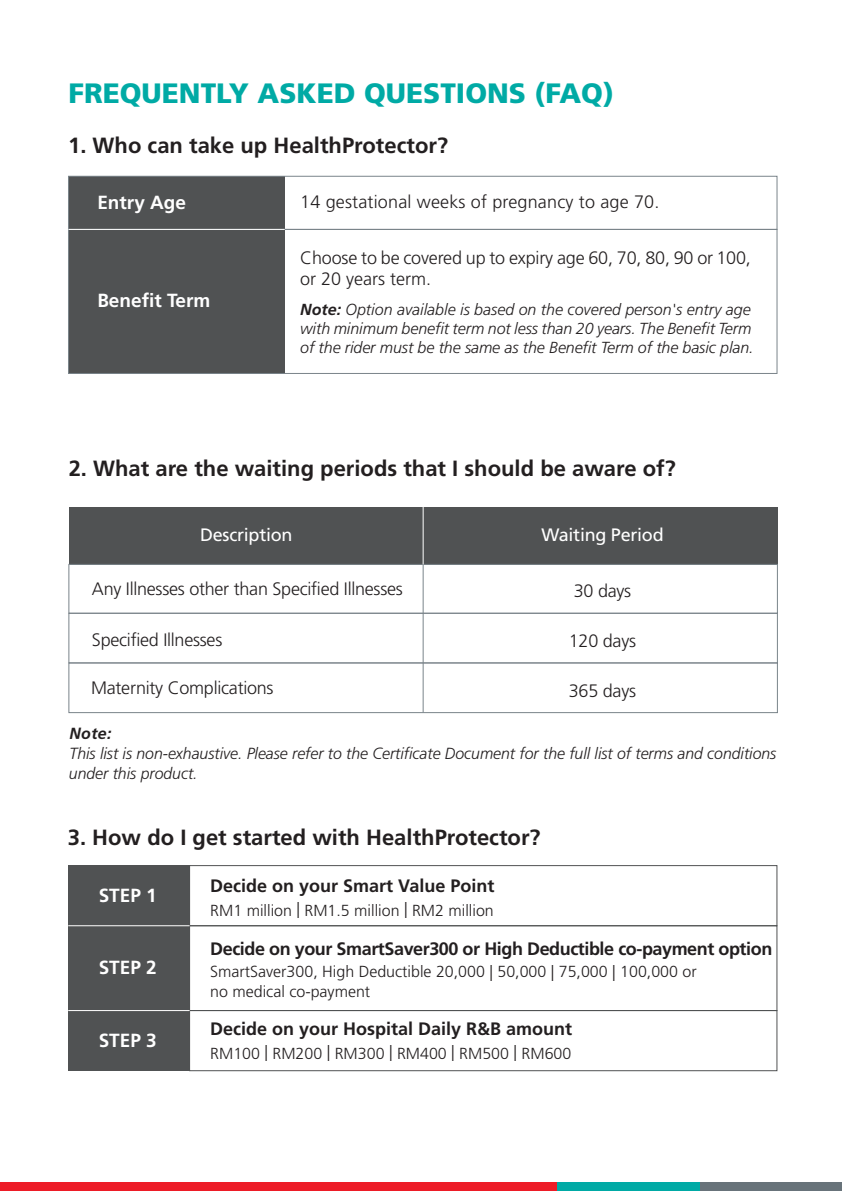
<style>
.page{position:relative;width:842px;height:1191px;background:#fff}
.page>*{position:absolute;margin:0;border:0;box-sizing:border-box;transform-origin:0 0}
.t1{font:900 28px "Frutiger";color:#00aaa5}
.t2{font:700 22px "Frutiger";color:#231f20}
.t3{font:700 19px "Frutiger";color:#fff}
.t4{font:300 18px/21px "Frutiger";letter-spacing:-.015em;color:#231f20}
.t5{font:700 18px "Frutiger";color:#231f20}
.t6{font:700 18px "Frutiger";letter-spacing:-.025em;color:#231f20}
.t7{font:300 18px "Frutiger";letter-spacing:.01em;color:#231f20}
.t8{font:18px "Frutiger";letter-spacing:-.015em;color:#fff}
.t9{font:italic 300 16px/19px "Frutiger";letter-spacing:-.005em;color:#231f20}
.t10{font:300 16px/19.2px "Frutiger";color:#231f20}
.t11{font:italic 700 16px "Frutiger";color:#231f20}
.s1{font-weight:700}
</style>
<div class="page">
<hr style="left:423px;top:563px;width:1px;height:149px;background:#7a848a">
<div style="left:69px;top:507px;width:708px;height:57px;background:#505253"></div>
<div style="left:69px;top:564px;width:709px;height:49px;border:1px solid #7a848a"></div>
<div style="left:69px;top:613px;width:709px;height:50px;border:1px solid #7a848a"></div>
<div style="left:69px;top:662px;width:709px;height:51px;border:1px solid #7a848a"></div>
<hr style="left:423px;top:507px;width:1px;height:57px;background:#fff">
<div style="left:68px;top:176px;width:217px;height:53px;background:#505253"></div>
<div style="left:68px;top:229px;width:217px;height:144px;background:#505253"></div>
<div style="left:68px;top:176px;width:709px;height:54px;border:1px solid #7a848a"></div>
<div style="left:68px;top:229px;width:709px;height:145px;border:1px solid #7a848a"></div>
<hr style="left:68px;top:229px;width:217px;height:1px;background:#fff">
<div style="left:68px;top:865px;width:122px;height:60px;background:#505253"></div>
<div style="left:68px;top:925px;width:122px;height:85px;background:#505253"></div>
<div style="left:68px;top:1010px;width:122px;height:60px;background:#505253"></div>
<div style="left:189px;top:865px;width:588px;height:61px;border:1px solid #505253"></div>
<div style="left:189px;top:925px;width:588px;height:85px;border:1px solid #505253"></div>
<div style="left:189px;top:1010px;width:588px;height:61px;border:1px solid #505253"></div>
<hr style="left:68px;top:925px;width:122px;height:1px;background:#fff">
<hr style="left:68px;top:1010px;width:122px;height:1px;background:#fff">
<div style="left:0;top:1182px;width:558px;height:9px;background:#ed1c27"></div>
<div style="left:692px;top:1182px;width:150px;height:9px;background:#68737a"></div>
<div style="left:557px;top:1182px;width:143px;height:9px;background:#00aaa5"></div>
<h1 class="t1" style="left:68px;top:76px;width:547px">FREQUENTLY ASKED QUESTIONS (FAQ)</h1>
<h2 class="t2" style="left:68px;top:132px;width:381px">1. Who can take up HealthProtector?</h2>
<p class="t7" style="left:300px;top:192px;width:361px">14 gestational weeks of pregnancy to age 70.</p>
<p class="t4" style="left:300px;top:247px;width:452px">Choose to be covered up to expiry age 60, 70, 80, 90 or 100, or 20 years term.</p>
<p class="t9" style="left:300px;top:300px;width:455px"><span class="s1">Note:</span> Option available is based on the covered person's entry age with minimum benefit term not less than 20 years. The Benefit Term of the rider must be the same as the Benefit Term of the basic plan.</p>
<p class="t3" style="left:97px;top:191px;width:90px">Entry Age</p>
<p class="t3" style="left:97px;top:289px;width:115px">Benefit Term</p>
<h2 class="t2" style="left:69px;top:456px;width:608px">2. What are the waiting periods that I should be aware of?</h2>
<p class="t8" style="left:200px;top:524px;width:94px">Description</p>
<p class="t4" style="left:92px;top:579px;width:312px">Any Illnesses other than Specified Illnesses</p>
<p class="t4" style="left:92px;top:629px;width:132px">Specified Illnesses</p>
<p class="t4" style="left:91px;top:678px;width:184px">Maternity Complications</p>
<p class="t8" style="left:541px;top:524px;width:124px">Waiting Period</p>
<p class="t4" style="left:574px;top:580px;width:59px">30 days</p>
<p class="t4" style="left:569px;top:630px;width:69px">120 days</p>
<p class="t4" style="left:569px;top:680px;width:69px">365 days</p>
<p class="t11" style="left:69px;top:724px;width:43px;rotate:-1deg">Note:</p>
<p class="t9" style="left:68px;top:752px;width:709px;line-height:15.2px;rotate:-1deg">This list is non-exhaustive. Please refer to the Certificate Document for the full list of terms and conditions under this product.</p>
<h2 class="t2" style="left:68px;top:824px;width:474px">3. How do I get started with HealthProtector?</h2>
<p class="t3" style="left:99px;top:884px;width:60px">STEP 1</p>
<p class="t5" style="left:210px;top:875px;width:286px">Decide on your Smart Value Point</p>
<p class="t10" style="left:210px;top:901px;width:285px">RM1 million | RM1.5 million | RM2 million</p>
<p class="t3" style="left:99px;top:956px;width:60px">STEP 2</p>
<p class="t3" style="left:99px;top:1029px;width:60px">STEP 3</p>
<p class="t6" style="left:210px;top:938px;width:564px">Decide on your SmartSaver300 or High Deductible co-payment option</p>
<p class="t10" style="left:210px;top:962px;width:488px">SmartSaver300, High Deductible 20,000 | 50,000 | 75,000 | 100,000 or no medical co-payment</p>
<p class="t5" style="left:210px;top:1018px;width:364px">Decide on your Hospital Daily R&amp;B amount</p>
<p class="t10" style="left:210px;top:1044px;width:363px">RM100 | RM200 | RM300 | RM400 | RM500 | RM600</p>
</div>
